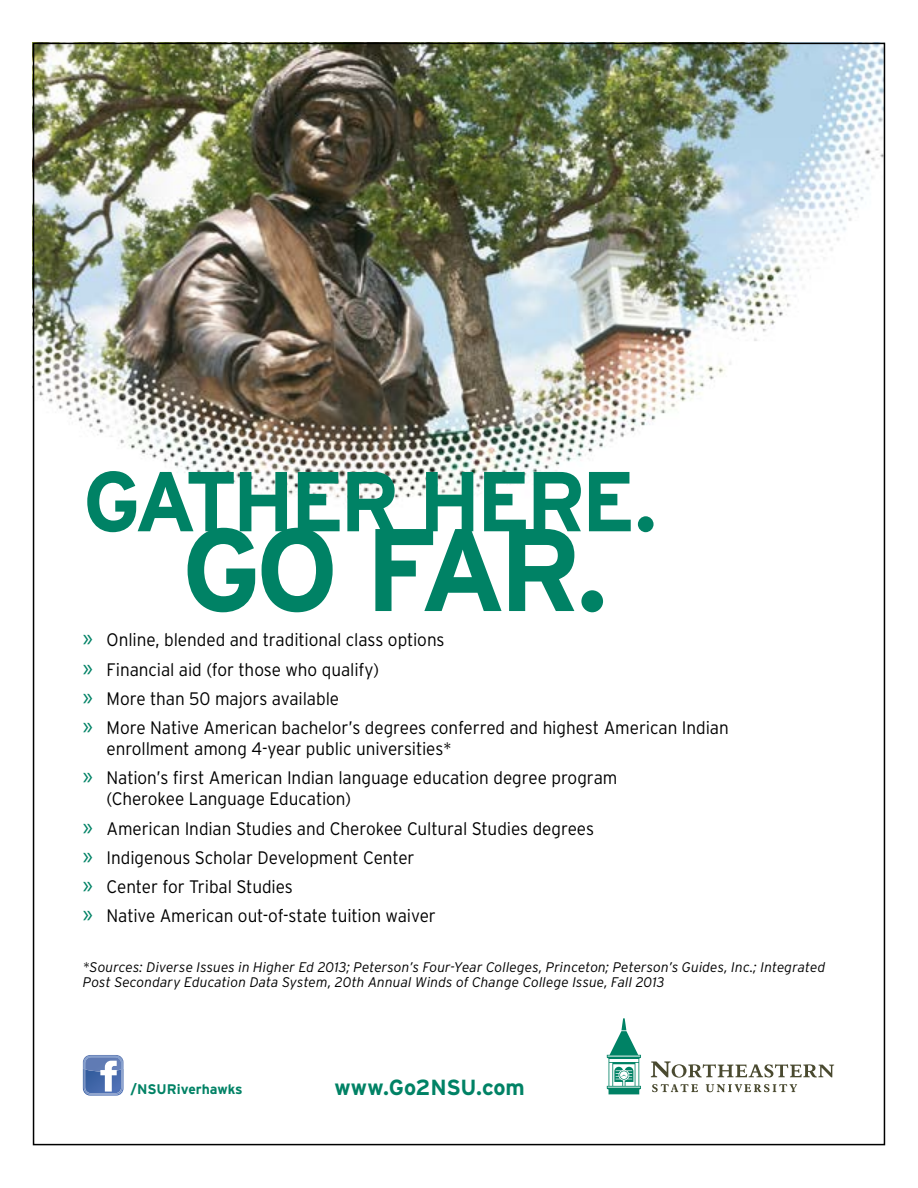
<style>
.page{position:relative;width:918px;height:1188px;background:#fff}
.page>*{position:absolute;margin:0;border:0;box-sizing:border-box;transform-origin:0 0}
.t1{font:700 117.15px "Interstate";color:#008265}
.t2{font:700 84.75px "Interstate";color:#008265}
.t3{font:700 21.9px "Interstate";letter-spacing:-.01em;color:#008265}
.t4{font:300 18.15px/29.2px "Interstate";letter-spacing:-.005em;color:#000;scale:.95 1}
.t5{font:italic 300 13.95px/15.3px "Interstate";letter-spacing:.005em;color:#000}
.t6{font:700 13.95px "Interstate";color:#008265}
.s1{font-family:"Myriad Pro";font-weight:400;font-size:25.5px;color:#008265}
</style>
<div class="page">
<img style="left:36px;top:46px;width:846px;height:454px">
<svg style="left:83px;top:1055px;width:41px;height:41px"></svg>
<svg style="left:607px;top:1018px;width:34px;height:76px"></svg>
<svg style="left:651px;top:1061px;width:183px;height:17px"></svg>
<svg style="left:652px;top:1084px;width:46px;height:8px"></svg>
<svg style="left:706px;top:1084px;width:91px;height:8px"></svg>
<h2 class="t2" style="left:83px;top:450px;width:104px">Gather</h2>
<h2 class="t2" style="left:419px;top:450px;width:108px">Here</h2>
<h2 class="t2" style="left:634px;top:450px;width:24px">.</h2>
<h1 class="t1" style="left:181px;top:499px;width:428px">Go Far.</h1>
<p class="t4" style="left:83px;top:625px;width:681px"><span class="s1">»</span> Online, blended and traditional class options<br><span class="s1">»</span> Financial aid (for those who qualify)<br><span class="s1">»</span> More than 50 majors available<br><span class="s1">»</span> More Native American bachelor’s degrees conferred and highest American Indian</p>
<p class="t4" style="left:83px;top:734px;width:564px;text-indent:24px">enrollment among 4-year public universities*<br><span class="s1">»</span> Nation’s first American Indian language education degree program</p>
<p class="t4" style="left:83px;top:784px;width:540px;text-indent:24px">(Cherokee Language Education)<br><span class="s1">»</span> American Indian Studies and Cherokee Cultural Studies degrees <span class="s1">»</span> Indigenous Scholar Development Center<br><span class="s1">»</span> Center for Tribal Studies<br><span class="s1">»</span> Native American out-of-state tuition waiver</p>
<p class="t5" style="left:83px;top:959px;width:744px">*Sources: Diverse Issues in Higher Ed 2013; Peterson’s Four-Year Colleges, Princeton; Peterson’s Guides, Inc.; Integrated<br>Post Secondary Education Data System, 20th Annual Winds of Change College Issue, Fall 2013</p>
<p class="t6" style="left:130px;top:1080px;width:114px">/NSURiverhawks</p>
<p class="t3" style="left:334px;top:1074px;width:192px">www.Go2NSU.com</p>
</div>
